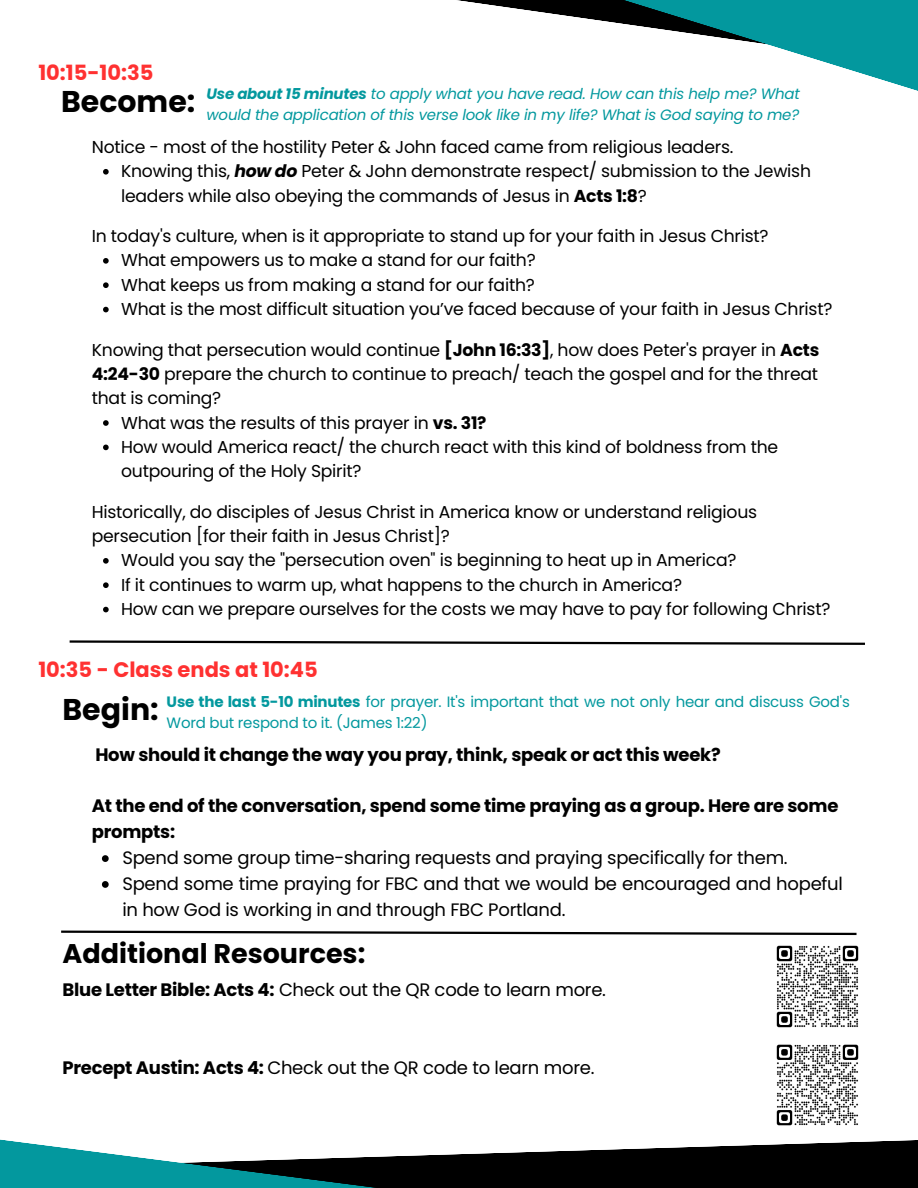
<style>
.page{position:relative;width:918px;height:1188px;background:#fff}
.page>*{position:absolute;margin:0;border:0;box-sizing:border-box;transform-origin:0 0}
.t1{font:700 30px "Poppins";color:#000}
.t2{font:700 27px "Poppins";color:#000}
.t3{font:700 21px "Poppins";color:#ff3131}
.t4{font:18px/25.8px "Poppins";letter-spacing:-.015em;color:#000}
.t5{font:700 18px/25.8px "Poppins";letter-spacing:-.015em;color:#000}
.t6{font:17.25px/24.3px "Poppins";letter-spacing:-.015em;color:#000}
.t7{font:italic 15px/21.3px "Poppins";letter-spacing:-.015em;color:#03989e}
.t8{font:15px/21.3px "Poppins";letter-spacing:-.015em;color:#03989e}
.s1{font-weight:700}
.s2{font-weight:700;font-style:italic}
</style>
<div class="page">
<svg style="left:457px;top:0;width:461px;height:91px"></svg>
<svg style="left:0;top:1139px;width:918px;height:49px"></svg>
<svg style="left:103px;top:169px;width:6px;height:6px"></svg>
<svg style="left:103px;top:258px;width:6px;height:6px"></svg>
<svg style="left:103px;top:282px;width:6px;height:6px"></svg>
<svg style="left:103px;top:307px;width:6px;height:5px"></svg>
<svg style="left:103px;top:420px;width:6px;height:6px"></svg>
<svg style="left:103px;top:445px;width:6px;height:5px"></svg>
<svg style="left:103px;top:558px;width:6px;height:6px"></svg>
<svg style="left:103px;top:582px;width:6px;height:6px"></svg>
<svg style="left:103px;top:607px;width:6px;height:5px"></svg>
<svg style="left:69px;top:640px;width:796px;height:5px"></svg>
<svg style="left:102px;top:855px;width:7px;height:7px"></svg>
<svg style="left:102px;top:881px;width:7px;height:7px"></svg>
<svg style="left:61px;top:930px;width:796px;height:6px"></svg>
<img style="left:776px;top:945px;width:83px;height:83px">
<img style="left:776px;top:1044px;width:83px;height:82px">
<p class="t3" style="left:38px;top:58px;width:117px">10:15-10:35</p>
<p class="t1" style="left:61px;top:80px;width:136px">Become:</p>
<p class="t7" style="left:207px;top:83px;width:595px"><span class="s1">Use about 15 minutes</span> to apply what you have read. How can this help me? What would the application of this verse look like in my life? What is God saying to me?</p>
<p class="t6" style="left:92px;top:135px;width:643px">Notice - most of the hostility Peter &amp; John faced came from religious leaders.</p>
<p class="t6" style="left:121px;top:159px;width:691px">Knowing this, <span class="s2">how do</span> Peter &amp; John demonstrate respect/ submission to the Jewish leaders while also obeying the commands of Jesus in <span class="s1">Acts 1:8</span>?</p>
<p class="t6" style="left:92px;top:224px;width:678px">In today's culture, when is it appropriate to stand up for your faith in Jesus Christ?</p>
<p class="t6" style="left:121px;top:248px;width:416px">What empowers us to make a stand for our faith?</p>
<p class="t6" style="left:121px;top:273px;width:415px">What keeps us from making a stand for our faith?</p>
<p class="t6" style="left:121px;top:297px;width:713px">What is the most difficult situation you’ve faced because of your faith in Jesus Christ?</p>
<p class="t6" style="left:92px;top:337px;width:729px;text-align:justify">Knowing that persecution would continue <span class="s1">[John 16:33]</span>, how does Peter's prayer in <span class="s1">Acts 4:24-30</span> prepare the church to continue to preach/ teach the gospel and for the threat that is coming?</p>
<p class="t6" style="left:121px;top:410px;width:367px">What was the results of this prayer in <span class="s1">vs. 31?</span></p>
<p class="t6" style="left:121px;top:435px;width:659px">How would America react/ the church react with this kind of boldness from the outpouring of the Holy Spirit?</p>
<p class="t6" style="left:92px;top:500px;width:667px">Historically, do disciples of Jesus Christ in America know or understand religious persecution [for their faith in Jesus Christ]?</p>
<p class="t6" style="left:121px;top:548px;width:617px">Would you say the "persecution oven" is beginning to heat up in America?</p>
<p class="t6" style="left:121px;top:573px;width:562px">If it continues to warm up, what happens to the church in America?</p>
<p class="t6" style="left:121px;top:597px;width:711px">How can we prepare ourselves for the costs we may have to pay for following Christ?</p>
<p class="t3" style="left:38px;top:655px;width:281px">10:35 - Class ends at 10:45</p>
<p class="t1" style="left:63px;top:689px;width:98px">Begin:</p>
<p class="t8" style="left:167px;top:691px;width:685px"><span class="s1">Use the last 5-10 minutes</span> for prayer. It's important that we not only hear and discuss God's<br>Word but respond to it. (James 1:22)</p>
<p class="t5" style="left:95px;top:742px;width:627px">How should it change the way you pray, think, speak or act this week?</p>
<p class="t5" style="left:92px;top:793px;width:748px">At the end of the conversation, spend some time praying as a group. Here are some prompts:</p>
<p class="t4" style="left:122px;top:845px;width:667px">Spend some group time-sharing requests and praying specifically for them.</p>
<p class="t4" style="left:122px;top:871px;width:722px">Spend some time praying for FBC and that we would be encouraged and hopeful in how God is working in and through FBC Portland.</p>
<p class="t2" style="left:63px;top:935px;width:304px">Additional Resources:</p>
<p class="t4" style="left:63px;top:977px;width:545px"><span class="s1">Blue Letter Bible: Acts 4:</span> Check out the QR code to learn more.</p>
<p class="t4" style="left:63px;top:1055px;width:533px"><span class="s1">Precept Austin: Acts 4:</span> Check out the QR code to learn more.</p>
</div>
